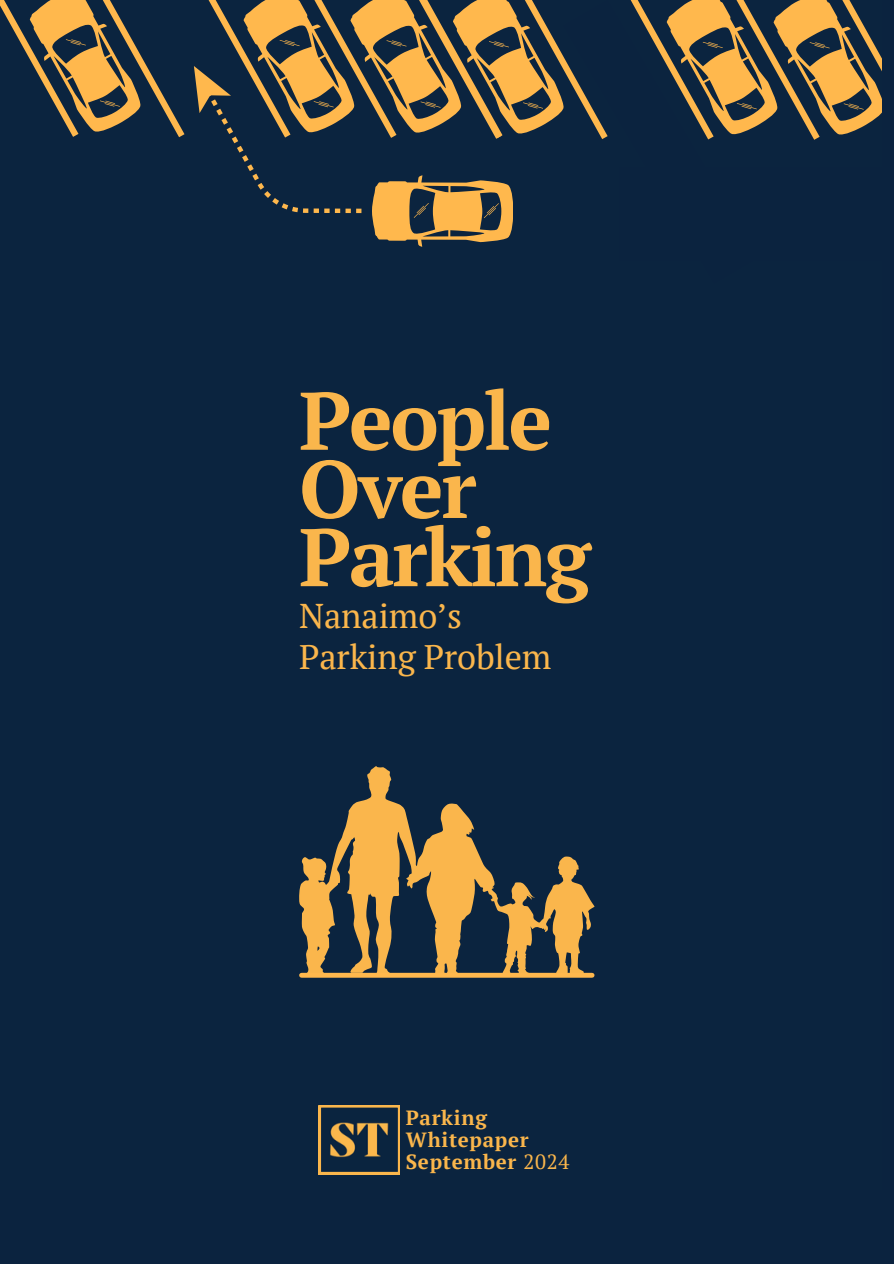
<style>
.page{position:relative;width:894px;height:1264px;background:#fff}
.page>*{position:absolute;margin:0;border:0;box-sizing:border-box;transform-origin:0 0}
.t1{font:700 81.45px/68.1px "PT Serif";letter-spacing:-.03em;color:#fab64c}
.t2{font:34.35px/40.7px "PT Serif";letter-spacing:-.005em;color:#fab64c}
.t3{font:700 20.55px/22px "PT Serif";letter-spacing:.035em;color:#fab64c}
.s1{font-weight:400}
</style>
<div class="page">
<div style="left:0;top:0;width:893px;height:1263px;background:#0b243f"></div>
<svg style="left:0;top:0;width:184px;height:137px"></svg>
<svg style="left:194px;top:0;width:369px;height:247px"></svg>
<svg style="left:758px;top:0;width:124px;height:140px"></svg>
<svg style="left:563px;top:0;width:195px;height:140px"></svg>
<svg style="left:319px;top:1105px;width:80px;height:69px"></svg>
<svg style="left:299px;top:766px;width:295px;height:209px"></svg>
<div style="left:301px;top:972px;width:291px;height:5px;background:#ffb84d"></div>
<h2 class="t1" style="left:299px;top:385px;width:293px">People<br>Over<br>Parking</h2>
<h1 class="t2" style="left:299px;top:595px;width:254px">Nanaimo’s<br>Parking Problem</h1>
<p class="t3" style="left:405px;top:1105px;width:124px">Parking<br>Whitepaper</p>
<p class="t3" style="left:405px;top:1149px;width:165px">September <span class="s1">2024</span></p>
</div>
